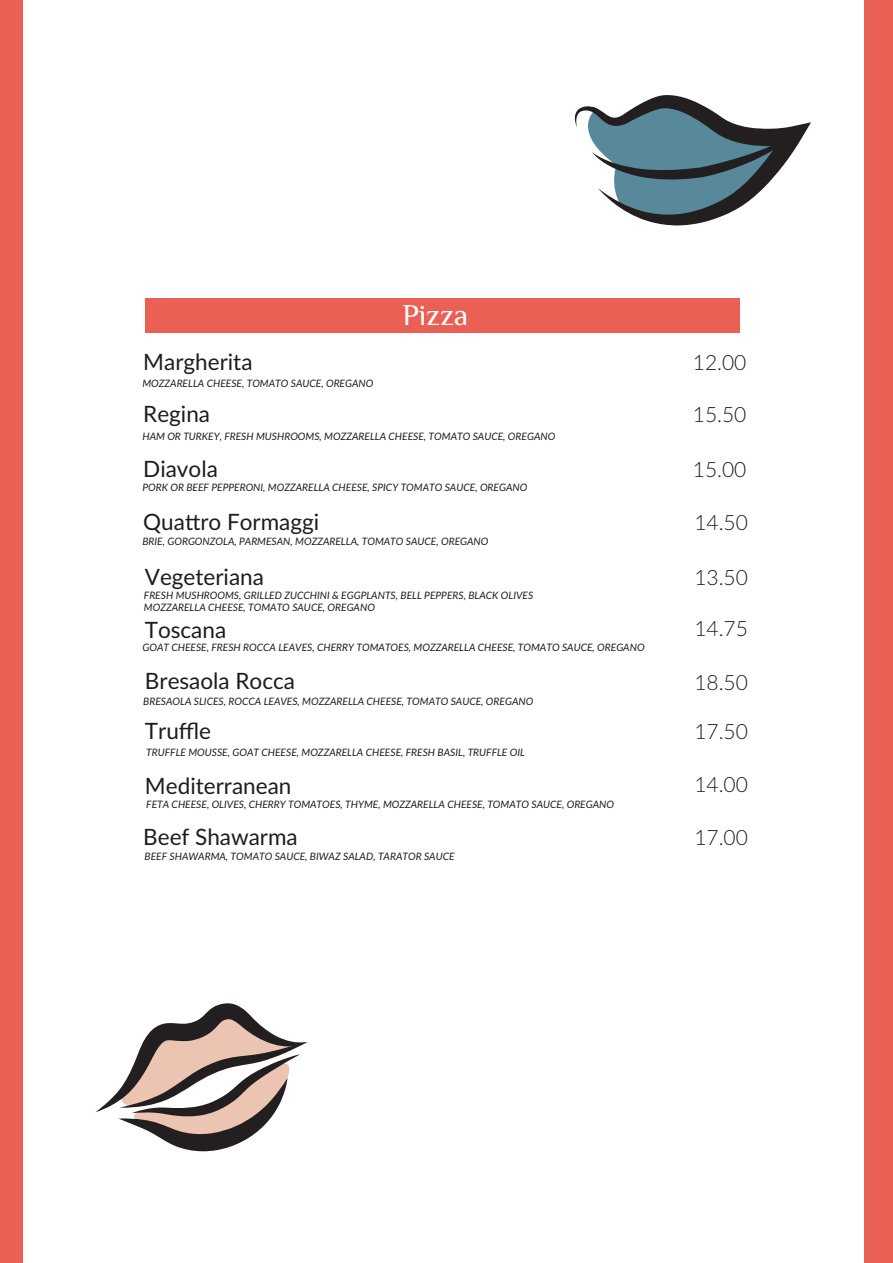
<style>
.page{position:relative;width:893px;height:1263px;background:#fff}
.page>*{position:absolute;margin:0;border:0;box-sizing:border-box;transform-origin:0 0}
.t1{font:29.85px "Philosopher";color:#fff}
.t2{font:22.5px "Lato";color:#1d1d1b}
.t3{font:300 21px "Lato";color:#1d1d1b}
.t4{font:italic 10.2px/12.3px "Lato";color:#1d1d1b}
</style>
<div class="page">
<div style="left:0;top:1px;width:23px;height:1262px;background:#eb6054"></div>
<div style="left:864px;top:0;width:29px;height:1263px;background:#eb6054"></div>
<div style="left:145px;top:298px;width:595px;height:35px;background:#eb6054"></div>
<svg style="left:574px;top:95px;width:237px;height:131px"></svg>
<svg style="left:95px;top:1003px;width:213px;height:148px"></svg>
<h1 class="t1" style="left:402px;top:296px;width:67px">Pizza</h1>
<h2 class="t2" style="left:143px;top:346px;width:111px">Margherita</h2>
<h2 class="t2" style="left:143px;top:398px;width:68px">Regina</h2>
<h2 class="t2" style="left:143px;top:453px;width:76px">Diavola</h2>
<h2 class="t2" style="left:143px;top:505px;width:177px">Quattro Formaggi</h2>
<h2 class="t2" style="left:145px;top:561px;width:121px">Vegeteriana</h2>
<h2 class="t2" style="left:145px;top:613px;width:83px">Toscana</h2>
<h2 class="t2" style="left:145px;top:665px;width:152px">Bresaola Rocca</h2>
<h2 class="t2" style="left:145px;top:715px;width:68px">Truffle</h2>
<h2 class="t2" style="left:145px;top:769px;width:148px">Mediterranean</h2>
<p class="t4" style="left:142px;top:377px;width:233px">MOZZARELLA CHEESE, TOMATO SAUCE, OREGANO</p>
<p class="t4" style="left:142px;top:430px;width:414px">HAM OR TURKEY, FRESH MUSHROOMS, MOZZARELLA CHEESE, TOMATO SAUCE, OREGANO</p>
<p class="t4" style="left:142px;top:481px;width:386px">PORK OR BEEF PEPPERONI, MOZZARELLA CHEESE, SPICY TOMATO SAUCE, OREGANO</p>
<p class="t4" style="left:142px;top:535px;width:348px">BRIE, GORGONZOLA, PARMESAN, MOZZARELLA, TOMATO SAUCE, OREGANO</p>
<p class="t4" style="left:144px;top:588px;width:391px">FRESH MUSHROOMS, GRILLED ZUCCHINI &amp; EGGPLANTS, BELL PEPPERS, BLACK OLIVES<br>MOZZARELLA CHEESE, TOMATO SAUCE, OREGANO</p>
<p class="t4" style="left:142px;top:641px;width:504px">GOAT CHEESE, FRESH ROCCA LEAVES, CHERRY TOMATOES, MOZZARELLA CHEESE, TOMATO SAUCE, OREGANO</p>
<p class="t4" style="left:143px;top:695px;width:392px">BRESAOLA SLICES, ROCCA LEAVES, MOZZARELLA CHEESE, TOMATO SAUCE, OREGANO</p>
<p class="t4" style="left:146px;top:746px;width:380px">TRUFFLE MOUSSE, GOAT CHEESE, MOZZARELLA CHEESE, FRESH BASIL, TRUFFLE OIL</p>
<p class="t4" style="left:146px;top:798px;width:469px">FETA CHEESE, OLIVES, CHERRY TOMATOES, THYME, MOZZARELLA CHEESE, TOMATO SAUCE, OREGANO</p>
<h2 class="t2" style="left:143px;top:821px;width:156px">Beef Shawarma</h2>
<p class="t4" style="left:145px;top:849px;width:311px">BEEF SHAWARMA, TOMATO SAUCE, BIWAZ SALAD, TARATOR SAUCE</p>
<h3 class="t3" style="left:693px;top:348px;width:55px">12.00</h3>
<h3 class="t3" style="left:693px;top:400px;width:55px">15.50</h3>
<h3 class="t3" style="left:693px;top:455px;width:55px">15.00</h3>
<h3 class="t3" style="left:694px;top:507px;width:55px">14.50</h3>
<h3 class="t3" style="left:694px;top:562px;width:55px">13.50</h3>
<h3 class="t3" style="left:694px;top:614px;width:55px">14.75</h3>
<h3 class="t3" style="left:694px;top:668px;width:55px">18.50</h3>
<h3 class="t3" style="left:694px;top:717px;width:55px">17.50</h3>
<h3 class="t3" style="left:694px;top:770px;width:55px">14.00</h3>
<h3 class="t3" style="left:694px;top:823px;width:55px">17.00</h3>
</div>
